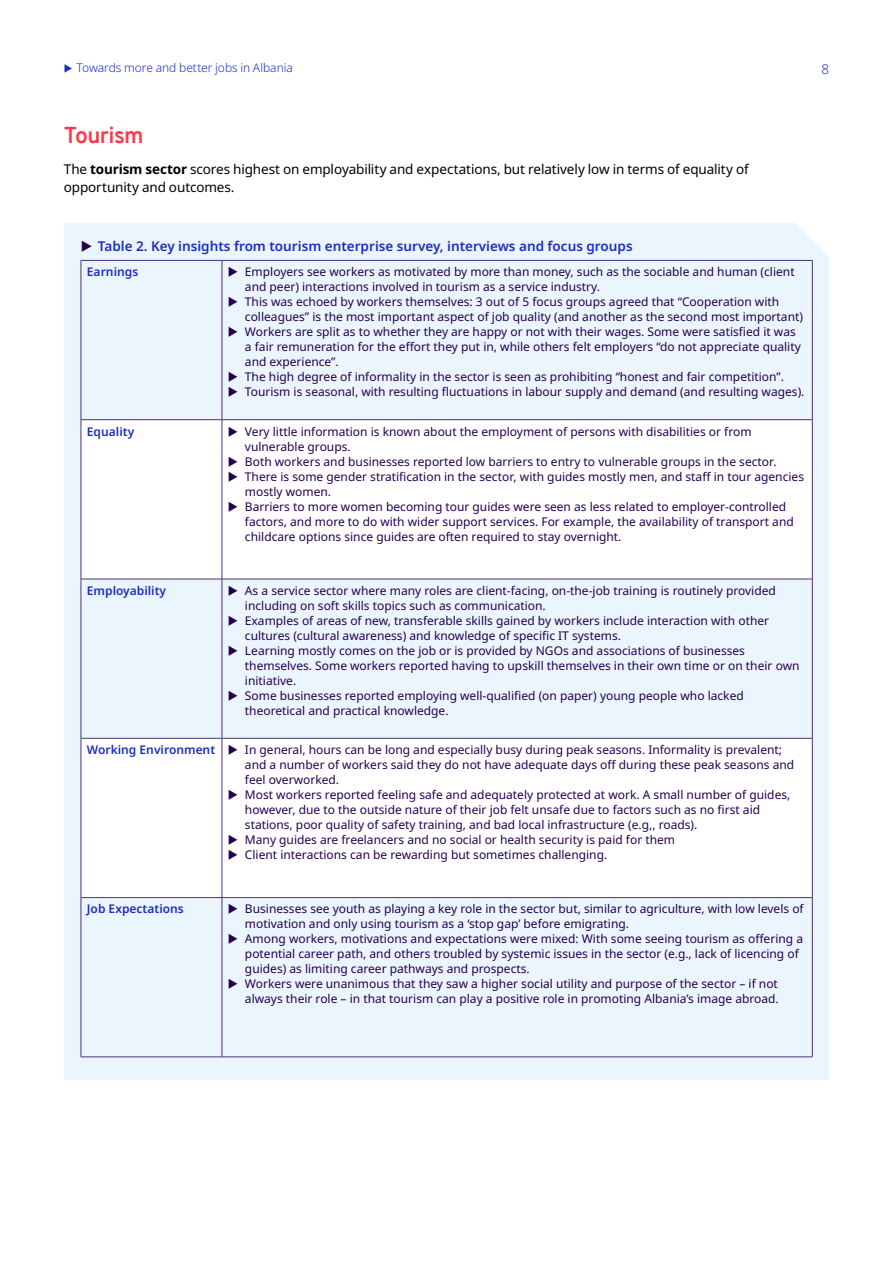
<style>
.page{position:relative;width:893px;height:1263px;background:#fff}
.page>*{position:absolute;margin:0;border:0;box-sizing:border-box;transform-origin:0 0}
.Factsheet_A4_-_Bulle{font:700 22.5px "Overpass";letter-spacing:-.025em;color:#fa3c4b}
.Factsheet_A4_-_Bulle-2{font:13.5px/18px "Noto Sans";letter-spacing:-.01em;color:#000}
.Factsheet_A4_-_Bulle-3{font:600 13.5px "Noto Sans";color:#1e2dbe}
.t1{font:300 13.5px "Noto Sans";color:#1e2dbe}
.Factsheet_A4_-_Bulle-4{font:12px/15px "Noto Sans";color:#230050}
.Factsheet_A4_-_Bulle-5{font:600 12px "Noto Sans";color:#1e2dbe}
.t2{font:300 12px "Noto Sans";letter-spacing:-.005em;color:#1e2dbe}
.s1{font-weight:700}
</style>
<div class="page">
<div style="left:64px;top:223px;width:765px;height:857px;background:#ebf5fd"></div>
<div style="left:82px;top:261px;width:730px;height:795px;background:#ebf5fd"></div>
<svg style="left:82px;top:420px;width:730px;height:477px"></svg>
<hr style="left:81px;top:260px;width:141px;height:1px;background:#4f3373">
<hr style="left:81px;top:261px;width:1px;height:159px;background:#4f3373">
<hr style="left:222px;top:260px;width:590px;height:1px;background:#4f3373">
<hr style="left:222px;top:261px;width:1px;height:159px;background:#4f3373">
<hr style="left:812px;top:261px;width:1px;height:159px;background:#4f3373">
<hr style="left:81px;top:419px;width:141px;height:1px;background:#4f3373">
<hr style="left:81px;top:420px;width:1px;height:159px;background:#4f3373">
<hr style="left:222px;top:419px;width:590px;height:1px;background:#4f3373">
<hr style="left:222px;top:420px;width:1px;height:159px;background:#4f3373">
<hr style="left:812px;top:420px;width:1px;height:159px;background:#4f3373">
<hr style="left:81px;top:579px;width:141px;height:1px;background:#4f3373">
<hr style="left:81px;top:579px;width:1px;height:159px;background:#4f3373">
<hr style="left:222px;top:579px;width:590px;height:1px;background:#4f3373">
<hr style="left:222px;top:579px;width:1px;height:159px;background:#4f3373">
<hr style="left:812px;top:579px;width:1px;height:159px;background:#4f3373">
<hr style="left:81px;top:738px;width:141px;height:1px;background:#4f3373">
<hr style="left:81px;top:738px;width:1px;height:159px;background:#4f3373">
<hr style="left:222px;top:738px;width:590px;height:1px;background:#4f3373">
<hr style="left:222px;top:738px;width:1px;height:159px;background:#4f3373">
<hr style="left:812px;top:738px;width:1px;height:159px;background:#4f3373">
<hr style="left:81px;top:897px;width:141px;height:1px;background:#4f3373">
<hr style="left:81px;top:898px;width:1px;height:159px;background:#4f3373">
<hr style="left:222px;top:897px;width:590px;height:1px;background:#4f3373">
<hr style="left:222px;top:898px;width:1px;height:159px;background:#4f3373">
<hr style="left:812px;top:898px;width:1px;height:159px;background:#4f3373">
<hr style="left:81px;top:1056px;width:141px;height:1px;background:#4f3373">
<hr style="left:222px;top:1056px;width:590px;height:1px;background:#4f3373">
<svg style="left:82px;top:241px;width:10px;height:11px"></svg>
<svg style="left:229px;top:267px;width:9px;height:10px"></svg>
<svg style="left:229px;top:297px;width:9px;height:10px"></svg>
<svg style="left:229px;top:327px;width:9px;height:10px"></svg>
<svg style="left:229px;top:372px;width:9px;height:25px"></svg>
<svg style="left:229px;top:426px;width:9px;height:10px"></svg>
<svg style="left:229px;top:456px;width:9px;height:25px"></svg>
<svg style="left:229px;top:501px;width:9px;height:10px"></svg>
<svg style="left:229px;top:585px;width:9px;height:10px"></svg>
<svg style="left:229px;top:615px;width:9px;height:10px"></svg>
<svg style="left:229px;top:645px;width:9px;height:10px"></svg>
<svg style="left:229px;top:690px;width:9px;height:10px"></svg>
<svg style="left:229px;top:745px;width:9px;height:10px"></svg>
<svg style="left:229px;top:790px;width:9px;height:10px"></svg>
<svg style="left:229px;top:835px;width:9px;height:25px"></svg>
<svg style="left:229px;top:904px;width:9px;height:10px"></svg>
<svg style="left:229px;top:934px;width:9px;height:10px"></svg>
<svg style="left:229px;top:979px;width:9px;height:10px"></svg>
<p class="t2" style="left:77px;top:60px;width:218px">Towards more and better jobs in Albania</p>
<p class="t1" style="left:821px;top:59px;width:9px">8</p>
<p class="Factsheet_A4_-_Bulle" style="left:64px;top:119px;width:81px">Tourism</p>
<p class="Factsheet_A4_-_Bulle-2" style="left:64px;top:160px;width:686px">The <span class="s1">tourism sector</span> scores highest on employability and expectations, but relatively low in terms of equality of opportunity and outcomes.</p>
<p class="Factsheet_A4_-_Bulle-3" style="left:98px;top:237px;width:536px">Table 2. Key insights from tourism enterprise survey, interviews and focus groups</p>
<p class="Factsheet_A4_-_Bulle-5" style="left:87px;top:263px;width:53px">Earnings</p>
<p class="Factsheet_A4_-_Bulle-4" style="left:245px;top:265px;width:561px">Employers see workers as motivated by more than money, such as the sociable and human (client and peer) interactions involved in tourism as a service industry.<br>This was echoed by workers themselves: 3 out of 5 focus groups agreed that “Cooperation with colleagues” is the most important aspect of job quality (and another as the second most important)<br>Workers are split as to whether they are happy or not with their wages. Some were satisfied it was a fair remuneration for the effort they put in, while others felt employers “do not appreciate quality and experience”.<br>The high degree of informality in the sector is seen as prohibiting “honest and fair competition”.<br>Tourism is seasonal, with resulting fluctuations in labour supply and demand (and resulting wages).</p>
<p class="Factsheet_A4_-_Bulle-5" style="left:87px;top:423px;width:49px">Equality</p>
<p class="Factsheet_A4_-_Bulle-4" style="left:245px;top:424px;width:561px">Very little information is known about the employment of persons with disabilities or from vulnerable groups.<br>Both workers and businesses reported low barriers to entry to vulnerable groups in the sector.<br>There is some gender stratification in the sector, with guides mostly men, and staff in tour agencies mostly women.<br>Barriers to more women becoming tour guides were seen as less related to employer-controlled factors, and more to do with wider support services. For example, the availability of transport and childcare options since guides are often required to stay overnight.</p>
<p class="Factsheet_A4_-_Bulle-5" style="left:87px;top:582px;width:81px">Employability</p>
<p class="Factsheet_A4_-_Bulle-4" style="left:245px;top:583px;width:556px">As a service sector where many roles are client-facing, on-the-job training is routinely provided including on soft skills topics such as communication.<br>Examples of areas of new, transferable skills gained by workers include interaction with other cultures (cultural awareness) and knowledge of specific IT systems.<br>Learning mostly comes on the job or is provided by NGOs and associations of businesses themselves. Some workers reported having to upskill themselves in their own time or on their own initiative.<br>Some businesses reported employing well-qualified (on paper) young people who lacked theoretical and practical knowledge.</p>
<p class="Factsheet_A4_-_Bulle-5" style="left:87px;top:741px;width:130px">Working Environment</p>
<p class="Factsheet_A4_-_Bulle-4" style="left:245px;top:742px;width:551px">In general, hours can be long and especially busy during peak seasons. Informality is prevalent; and a number of workers said they do not have adequate days off during these peak seasons and feel overworked.<br>Most workers reported feeling safe and adequately protected at work. A small number of guides, however, due to the outside nature of their job felt unsafe due to factors such as no first aid stations, poor quality of safety training, and bad local infrastructure (e.g,, roads).<br>Many guides are freelancers and no social or health security is paid for them<br>Client interactions can be rewarding but sometimes challenging.</p>
<p class="Factsheet_A4_-_Bulle-5" style="left:87px;top:900px;width:98px">Job Expectations</p>
<p class="Factsheet_A4_-_Bulle-4" style="left:245px;top:902px;width:560px">Businesses see youth as playing a key role in the sector but, similar to agriculture, with low levels of motivation and only using tourism as a ‘stop gap’ before emigrating.<br>Among workers, motivations and expectations were mixed: With some seeing tourism as offering a potential career path, and others troubled by systemic issues in the sector (e.g., lack of licencing of guides) as limiting career pathways and prospects.<br>Workers were unanimous that they saw a higher social utility and purpose of the sector – if not always their role – in that tourism can play a positive role in promoting Albania’s image abroad.</p>
</div>
